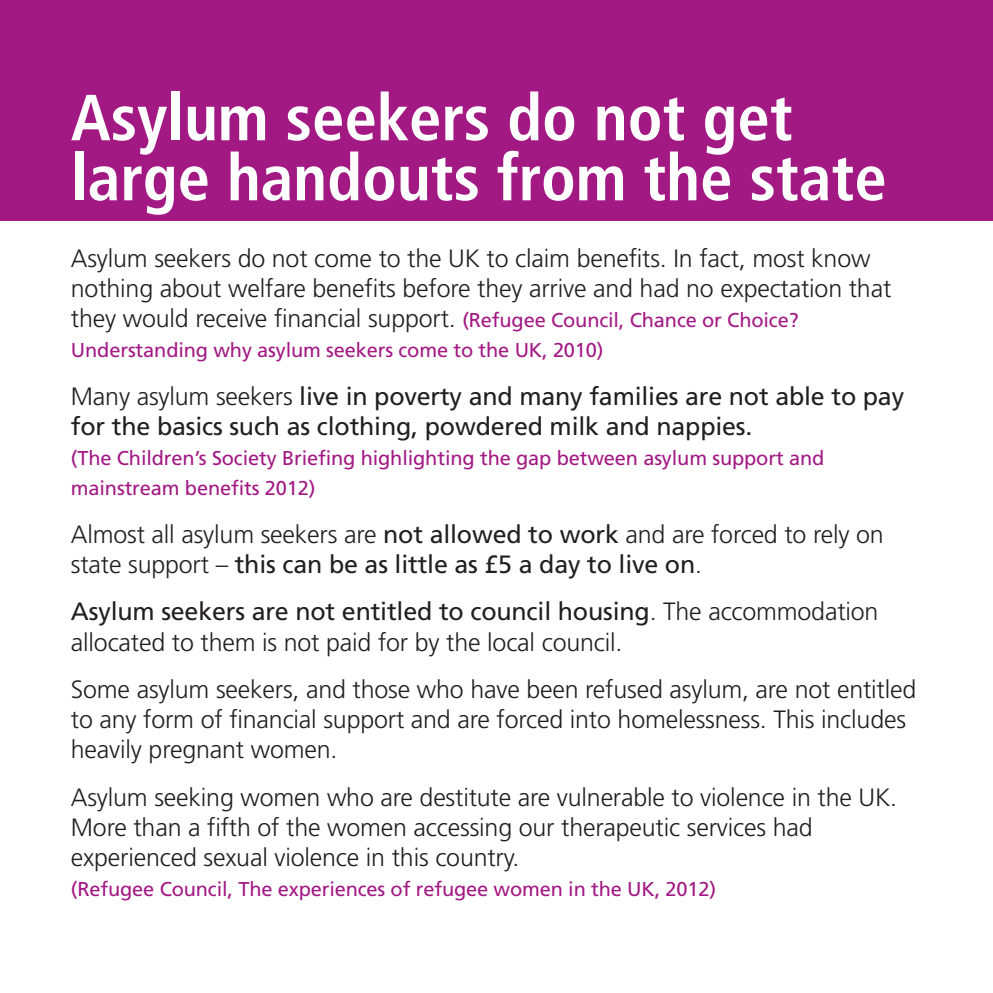
<style>
.page{position:relative;width:993px;height:993px;background:#fff}
.page>*{position:absolute;margin:0;border:0;box-sizing:border-box;transform-origin:0 0}
.t1{font:700 condensed 65px/60px "Frutiger";color:#fff}
.t2{font:300 25px/30px "Frutiger";letter-spacing:-.005em;color:#231f20}
.t3{font:25px/30px "Frutiger";letter-spacing:-.005em;color:#231f20}
.t4{font:20px/30px "Frutiger";letter-spacing:-.005em;color:#a31984}
.s1{font-weight:400;font-size:20px;color:#a31984}
.s2{font-weight:300}
.s3{font-weight:400}
</style>
<div class="page">
<div style="left:0;top:0;width:992px;height:220px;background:#a31984"></div>
<h1 class="t1" style="left:71px;top:93px;width:817px">Asylum seekers do not get large handouts from the state</h1>
<p class="t2" style="left:71px;top:245px;width:821px">Asylum seekers do not come to the UK to claim benefits. In fact, most know nothing about welfare benefits before they arrive and had no expectation that they would receive financial support. <span class="s1">(Refugee Council, Chance or Choice?</span></p>
<p class="t4" style="left:71px;top:336px;width:534px">Understanding why asylum seekers come to the UK, 2010)</p>
<p class="t3" style="left:71px;top:383px;width:834px"><span class="s2">Many asylum seekers</span> live in poverty and many families are not able to pay for the basics such as clothing, powdered milk and nappies.</p>
<p class="t4" style="left:71px;top:444px;width:754px">(The Children’s Society Briefing highlighting the gap between asylum support and mainstream benefits 2012)</p>
<p class="t2" style="left:71px;top:520px;width:814px">Almost all asylum seekers are <span class="s3">not allowed to work</span> and are forced to rely on state support – <span class="s3">this can be as little as £5 a day to live on</span>.</p>
<p class="t2" style="left:71px;top:598px;width:808px"><span class="s3">Asylum seekers are not entitled to council housing</span>. The accommodation allocated to them is not paid for by the local council.</p>
<p class="t2" style="left:71px;top:676px;width:846px">Some asylum seekers, and those who have been refused asylum, are not entitled to any form of financial support and are forced into homelessness. This includes heavily pregnant women.</p>
<p class="t2" style="left:71px;top:784px;width:827px">Asylum seeking women who are destitute are vulnerable to violence in the UK.<br>More than a fifth of the women accessing our therapeutic services had experienced sexual violence in this country.</p>
<p class="t4" style="left:71px;top:875px;width:646px">(Refugee Council, The experiences of refugee women in the UK, 2012)</p>
</div>
